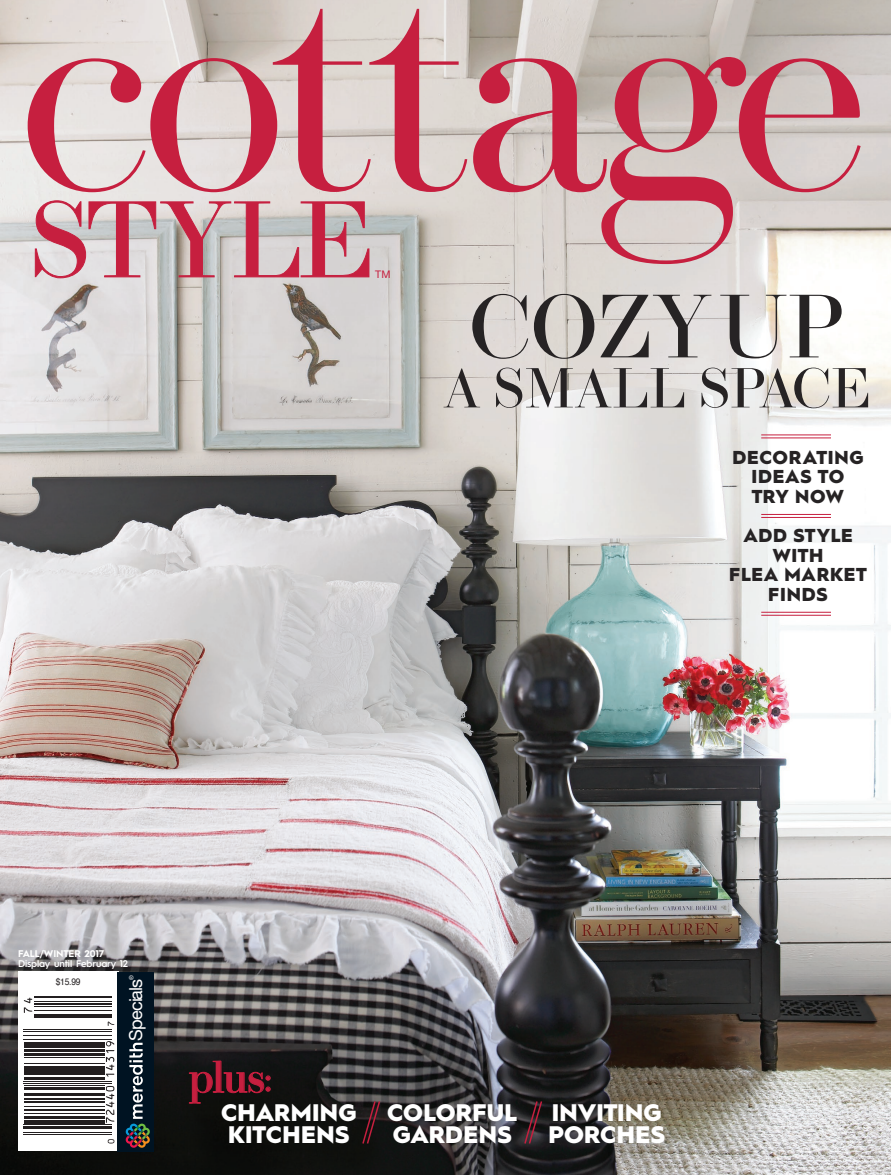
<style>
.page{position:relative;width:891px;height:1175px;background:#fff}
.page>*{position:absolute;margin:0;border:0;box-sizing:border-box;transform-origin:0 0}
.t1{font:278.25px "Brunel Poster";letter-spacing:-.02em;color:#c61f3f}
.t2{font:108.15px "Brunel Poster";letter-spacing:-.005em;color:#c61f3f}
.t3{font:90.3px "Brunel Poster";letter-spacing:.005em;color:#262324}
.t4{font:56.55px "Brunel Poster";letter-spacing:.015em;color:#262324}
.t5{font:42px "Brunel Poster Roman No 2";color:#c61f3f}
.t6{font:900 24px/22.5px "Hurme Geometric Sans 1";letter-spacing:.01em;color:#fff}
.t7{font:900 18.75px/19.5px "Hurme Geometric Sans 1";letter-spacing:.035em;color:#262324;text-align:center}
.t8{font:18px "Helvetica Neue LT Std";letter-spacing:-.05em;color:#fff}
.t9{font:10.5px "Helvetica Neue LT Std";color:#c61f3f}
.t10{font:600 9.75px "Hurme Geometric Sans 1";letter-spacing:-.015em;color:#fff}
.t11{font:700 9.75px "Hurme Geometric Sans 1";letter-spacing:-.015em;color:#fff}
.t12{font:9.45px "Helvetica";color:#231f20;scale:.91 1}
.t13{font:6px "Helvetica Neue LT Std";color:#fff}
.s1{font-size:31.5px}
</style>
<div class="page">
<img style="left:0;top:0;width:891px;height:1174px">
<svg style="left:189px;top:1060px;width:81px;height:43px;background:#2a1317"></svg>
<svg style="left:361px;top:1099px;width:20px;height:46px"></svg>
<svg style="left:523px;top:1099px;width:20px;height:46px"></svg>
<svg style="left:18px;top:971px;width:100px;height:180px"></svg>
<hr style="left:24px;top:1134px;width:88px;height:1px;background:#231f20">
<hr style="left:24px;top:1132px;width:88px;height:1px;background:#231f20">
<hr style="left:24px;top:1126px;width:88px;height:2px;background:#231f20">
<hr style="left:24px;top:1124px;width:88px;height:1px;background:#231f20">
<svg style="left:24px;top:1119px;width:81px;height:4px"></svg>
<hr style="left:24px;top:1116px;width:81px;height:2px;background:#231f20">
<hr style="left:24px;top:1113px;width:81px;height:1px;background:#231f20">
<hr style="left:24px;top:1108px;width:81px;height:2px;background:#231f20">
<hr style="left:24px;top:1106px;width:81px;height:1px;background:#231f20">
<hr style="left:24px;top:1100px;width:81px;height:2px;background:#231f20">
<hr style="left:24px;top:1098px;width:81px;height:1px;background:#231f20">
<hr style="left:24px;top:1092px;width:81px;height:3px;background:#231f20">
<hr style="left:24px;top:1087px;width:81px;height:2px;background:#231f20">
<hr style="left:24px;top:1085px;width:81px;height:1px;background:#231f20">
<hr style="left:24px;top:1082px;width:88px;height:1px;background:#231f20">
<hr style="left:24px;top:1080px;width:88px;height:1px;background:#231f20">
<hr style="left:24px;top:1077px;width:81px;height:2px;background:#231f20">
<hr style="left:24px;top:1072px;width:81px;height:2px;background:#231f20">
<hr style="left:24px;top:1070px;width:81px;height:1px;background:#231f20">
<hr style="left:24px;top:1066px;width:81px;height:3px;background:#231f20">
<hr style="left:24px;top:1062px;width:81px;height:1px;background:#231f20">
<hr style="left:24px;top:1057px;width:81px;height:1px;background:#231f20">
<hr style="left:24px;top:1053px;width:81px;height:2px;background:#231f20">
<hr style="left:24px;top:1049px;width:81px;height:2px;background:#231f20">
<hr style="left:24px;top:1044px;width:81px;height:3px;background:#231f20">
<hr style="left:24px;top:1042px;width:81px;height:1px;background:#231f20">
<hr style="left:24px;top:1039px;width:88px;height:1px;background:#231f20">
<hr style="left:24px;top:1034px;width:88px;height:1px;background:#231f20">
<hr style="left:24px;top:1031px;width:88px;height:1px;background:#231f20">
<hr style="left:24px;top:1029px;width:88px;height:1px;background:#231f20">
<hr style="left:34px;top:1017px;width:78px;height:1px;background:#231f20">
<hr style="left:34px;top:1013px;width:78px;height:2px;background:#231f20">
<hr style="left:34px;top:1010px;width:78px;height:1px;background:#231f20">
<hr style="left:34px;top:1005px;width:78px;height:1px;background:#231f20">
<hr style="left:34px;top:1003px;width:78px;height:1px;background:#231f20">
<hr style="left:34px;top:1001px;width:78px;height:1px;background:#231f20">
<hr style="left:34px;top:995px;width:78px;height:2px;background:#231f20">
<svg style="left:108px;top:1139px;width:6px;height:4px"></svg>
<svg style="left:106px;top:1085px;width:8px;height:37px"></svg>
<svg style="left:106px;top:1041px;width:8px;height:35px"></svg>
<svg style="left:108px;top:1021px;width:6px;height:5px"></svg>
<svg style="left:24px;top:997px;width:8px;height:16px"></svg>
<div style="left:118px;top:971px;width:36px;height:180px;background:#001322"></div>
<svg style="left:125px;top:1042px;width:25px;height:106px"></svg>
<hr style="left:761px;top:612px;width:70px;height:1px;background:#c61f3f">
<hr style="left:761px;top:615px;width:70px;height:1px;background:#c61f3f">
<hr style="left:761px;top:514px;width:70px;height:1px;background:#c61f3f">
<hr style="left:761px;top:517px;width:70px;height:1px;background:#c61f3f">
<hr style="left:761px;top:434px;width:70px;height:1px;background:#c61f3f">
<hr style="left:761px;top:437px;width:70px;height:1px;background:#c61f3f">
<svg style="left:35px;top:200px;width:334px;height:78px;background:#d1c4c5"></svg>
<h1 class="t1" style="left:21px;top:-98px;width:846px">cottage</h1>
<h2 class="t2" style="left:31px;top:165px;width:343px">STYLE</h2>
<p class="t9" style="left:375px;top:268px;width:17px">TM</p>
<h3 class="t3" style="left:470px;top:264px;width:375px">COZY UP</h3>
<h3 class="t4" style="left:443px;top:349px;width:428px">A SMALL SPACE</h3>
<p class="t7" style="left:732px;top:446px;width:133px">DECORATING<br>IDEAS TO<br>TRY NOW</p>
<p class="t7" style="left:729px;top:525px;width:139px">ADD STYLE<br>WITH<br>FLEA MARKET<br>FINDS</p>
<p class="t11" style="left:18px;top:946px;width:88px">FALL/WINTER 2017</p>
<p class="t10" style="left:18px;top:957px;width:112px">Display until February 12</p>
<p class="t12" style="left:56px;top:974px;width:29px">$15.99</p>
<p class="t13" style="left:128px;top:979px;width:6px;rotate:-90deg">®</p>
<p class="t8" style="left:125px;top:1040px;width:64px;rotate:-90deg">Specials</p>
<h3 class="t5" style="left:189px;top:1049px;width:84px">plus<span class="s1">:</span></h3>
<p class="t6" style="left:221px;top:1099px;width:137px">CHARMING<br>KITCHENS</p>
<p class="t6" style="left:387px;top:1099px;width:132px">COLORFUL<br>GARDENS</p>
<p class="t6" style="left:548px;top:1099px;width:118px">INVITING<br>PORCHES</p>
</div>
